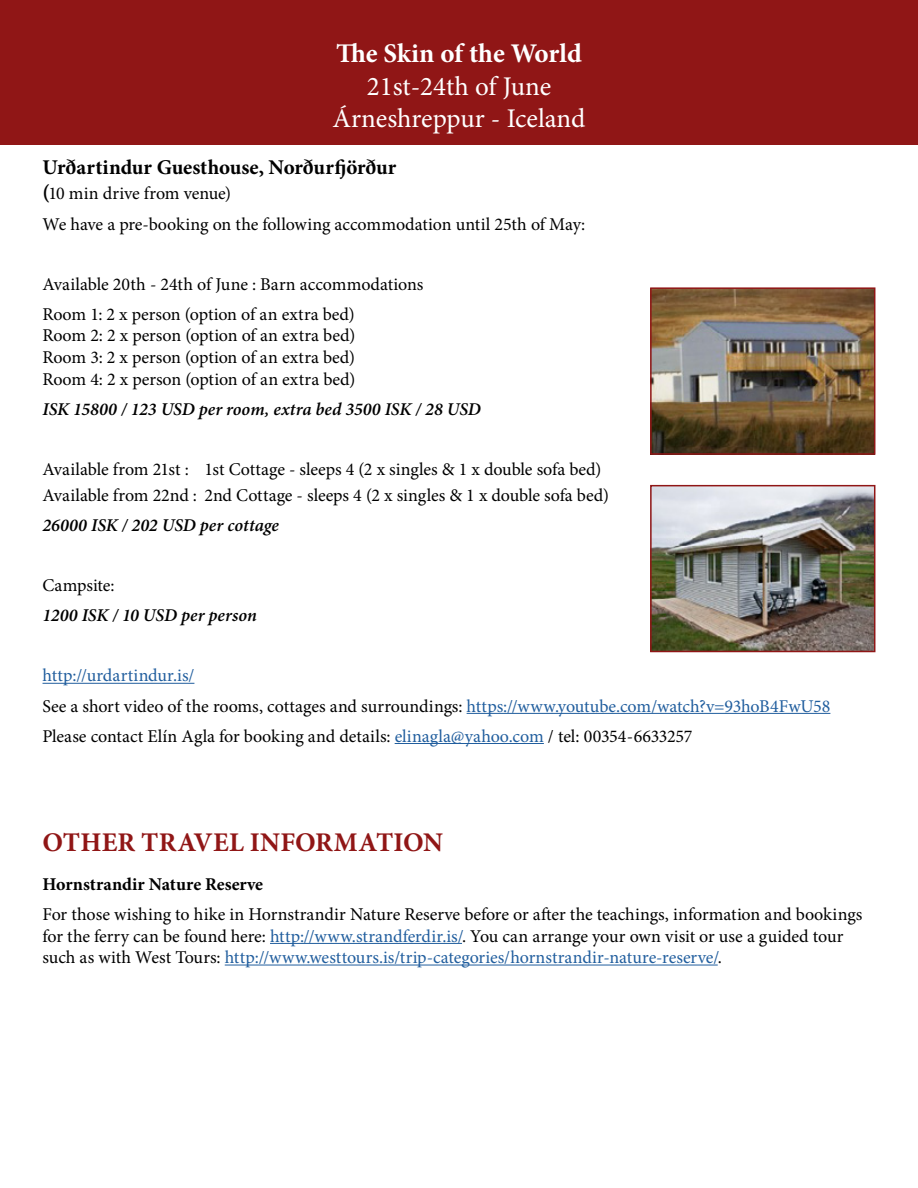
<style>
.page{position:relative;width:918px;height:1188px;background:#fff}
.page>*{position:absolute;margin:0;border:0;box-sizing:border-box;transform-origin:0 0}
.t1{font:27px/32.4px "Minion Pro";letter-spacing:-.005em;color:#fff;text-align:center}
.t2{font:700 27px "Minion Pro";letter-spacing:.005em;color:#901616}
.t3{font:700 27px "Minion Pro";color:#fff}
.t4{font:700 21px "Minion Pro";letter-spacing:-.005em;color:#000}
.t5{font:18px/30.2px "Minion Pro";color:#000}
.t6{font:italic 600 18px "Minion Pro";color:#000}
.t7{font:700 18px "Minion Pro";color:#000}
.s1{font-weight:700;font-size:21px}
.s2{color:#215e9e}
</style>
<div class="page">
<div style="left:0;top:0;width:918px;height:145px;background:#901616"></div>
<hr style="left:43px;top:683px;width:151px;height:1px;background:#215e9e">
<hr style="left:467px;top:713px;width:363px;height:1px;background:#215e9e">
<hr style="left:395px;top:743px;width:149px;height:1px;background:#215e9e">
<hr style="left:270px;top:943px;width:192px;height:1px;background:#215e9e">
<hr style="left:225px;top:965px;width:493px;height:1px;background:#215e9e">
<img style="left:653px;top:290px;width:219px;height:162px">
<div style="left:650px;top:287px;width:225px;height:168px;border:2px solid #901616"></div>
<img style="left:653px;top:488px;width:219px;height:161px">
<div style="left:650px;top:485px;width:225px;height:167px;border:2px solid #901616"></div>
<h1 class="t3" style="left:336px;top:35px;width:247px">The Skin of the World</h1>
<h1 class="t1" style="left:333px;top:70px;width:254px">21st-24th of June<br>Árneshreppur - Iceland</h1>
<p class="t4" style="left:43px;top:153px;width:355px">Urðartindur Guesthouse, Norðurfjörður</p>
<p class="t5" style="left:43px;top:179px;width:544px"><span class="s1">(</span>10 min drive from venue)<br>We have a pre-booking on the following accommodation until 25th of May:</p>
<p class="t5" style="left:43px;top:269px;width:382px">Available 20th - 24th of June : Barn accommodations<br>Room 1: 2 x person (option of an extra bed)</p>
<p class="t5" style="left:43px;top:325px;width:314px;line-height:21.6px;text-align:justify">Room 2: 2 x person (option of an extra bed)<br>Room 3: 2 x person (option of an extra bed)<br>Room 4: 2 x person (option of an extra bed)</p>
<p class="t6" style="left:43px;top:396px;width:440px">ISK 15800 / 123 USD per room, extra bed 3500 ISK / 28 USD</p>
<p class="t5" style="left:43px;top:456px;width:568px;line-height:25.8px">Available from 21st : 1st Cottage - sleeps 4 (2 x singles &amp; 1 x double sofa bed)<br>Available from 22nd : 2nd Cottage - sleeps 4 (2 x singles &amp; 1 x double sofa bed)</p>
<p class="t6" style="left:43px;top:513px;width:238px">26000 ISK / 202 USD per cottage</p>
<p class="t5" style="left:43px;top:570px;width:74px">Campsite:</p>
<p class="t6" style="left:43px;top:603px;width:216px">1200 ISK / 10 USD per person</p>
<p class="t5" style="left:43px;top:661px;width:789px"><span class="s2">http://urdartindur.is/<br></span>See a short video of the rooms, cottages and surroundings: <span class="s2">https://www.youtube.com/watch?v=93hoB4FwU58<br></span>Please contact Elín Agla for booking and details: <span class="s2">elinagla@yahoo.com</span> / tel: 00354-6633257</p>
<h1 class="t2" style="left:43px;top:824px;width:402px">OTHER TRAVEL INFORMATION</h1>
<p class="t7" style="left:43px;top:871px;width:222px">Hornstrandir Nature Reserve</p>
<p class="t5" style="left:43px;top:904px;width:821px;line-height:21.6px">For those wishing to hike in Hornstrandir Nature Reserve before or after the teachings, information and bookings for the ferry can be found here: <span class="s2">http://www.strandferdir.is/</span>. You can arrange your own visit or use a guided tour such as with West Tours: <span class="s2">http://www.westtours.is/trip-categories/hornstrandir-nature-reserve/</span>.</p>
</div>
